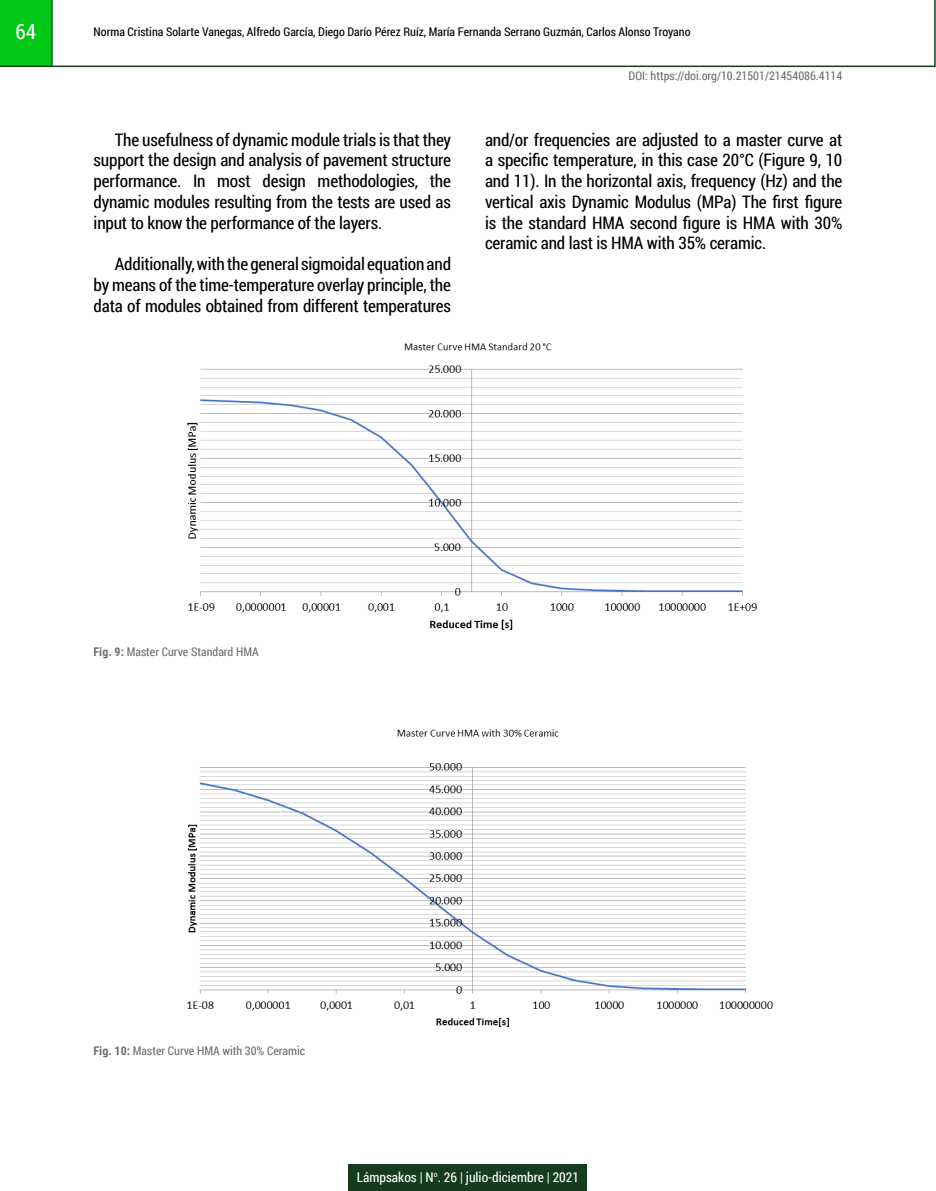
<style>
.page{position:relative;width:936px;height:1191px;background:#fff}
.page>*{position:absolute;margin:0;border:0;box-sizing:border-box;transform-origin:0 0}
.t1{font:21px "Roboto Condensed";color:#fff}
.t2{font:17.25px/20.7px "Roboto Condensed";letter-spacing:-.01em;color:#000;text-align:justify}
.t3{font:13.5px "Roboto Condensed";color:#fff}
.t4{font:12px "Roboto Condensed";color:#000}
.t5{font:12px "Roboto Condensed";color:#706f6f}
.s1{font-weight:700}
</style>
<div class="page">
<svg style="left:0;top:0;width:935px;height:67px"></svg>
<hr style="left:51px;top:0;width:2px;height:66px;background:#153c1d">
<div style="left:349px;top:1164px;width:238px;height:26px;background:#153c1d"></div>
<img style="left:187px;top:343px;width:570px;height:287px">
<img style="left:187px;top:729px;width:586px;height:298px">
<p class="t1" style="left:16px;top:17px;width:22px">64</p>
<p class="t4" style="left:94px;top:23px;width:598px">Norma Cristina Solarte Vanegas, Alfredo García, Diego Darío Pérez Ruíz, María Fernanda Serrano Guzmán, Carlos Alonso Troyano</p>
<p class="t2" style="left:94px;top:129px;width:359px;text-indent:21px">The usefulness of dynamic module trials is that they support the design and analysis of pavement structure performance. In most design methodologies, the dynamic modules resulting from the tests are used as input to know the performance of the layers.</p>
<p class="t2" style="left:94px;top:253px;width:359px;text-indent:21px">Additionally, with the general sigmoidal equation and by means of the time-temperature overlay principle, the data of modules obtained from different temperatures</p>
<p class="t5" style="left:628px;top:68px;width:215px">DOI: https://doi.org/10.21501/21454086.4114</p>
<p class="t2" style="left:485px;top:129px;width:359px">and/or frequencies are adjusted to a master curve at a specific temperature, in this case 20°C (Figure 9, 10 and 11). In the horizontal axis, frequency (Hz) and the vertical axis Dynamic Modulus (MPa) The first figure is the standard HMA second figure is HMA with 30% ceramic and last is HMA with 35% ceramic.</p>
<p class="t5" style="left:94px;top:643px;width:167px"><span class="s1">Fig. 9:</span> Master Curve Standard HMA</p>
<p class="t5" style="left:94px;top:1042px;width:213px"><span class="s1">Fig. 10:</span> Master Curve HMA with 30% Ceramic</p>
<p class="t3" style="left:357px;top:1167px;width:223px">Lámpsakos | N<sup>o</sup>. 26 | julio-diciembre | 2021</p>
</div>
